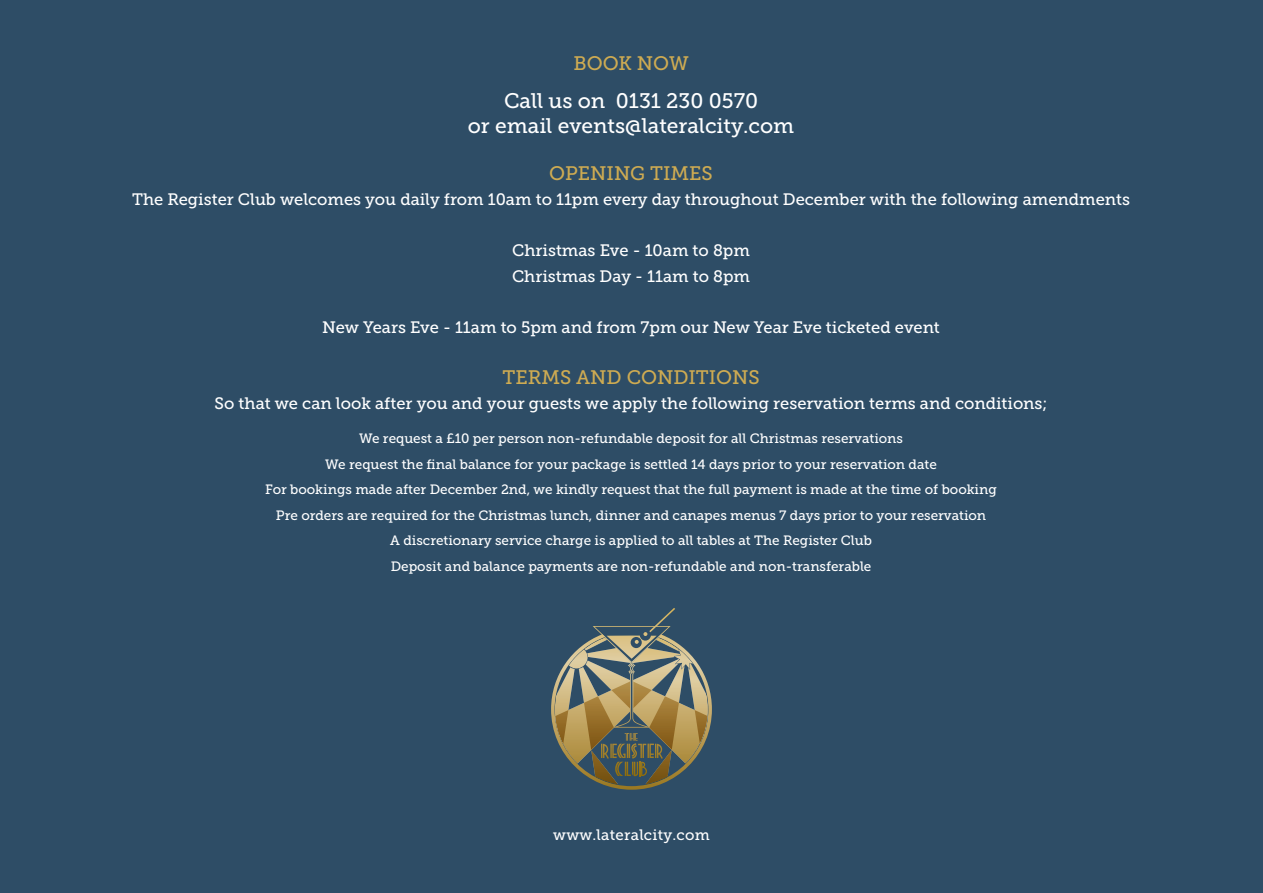
<style>
.page{position:relative;width:1263px;height:893px;background:#2e4d66}
.page>*{position:absolute;margin:0;border:0;box-sizing:border-box;transform-origin:0 0}
.t1{font:21px/25.2px "Museo Slab 500";color:#fff;text-align:center}
.t2{font:19.5px "Museo Slab 500";color:#ceab52}
.t3{font:16.5px/25.5px "Museo Slab 500";color:#fff}
.t4{font:15px "Museo Slab 500";letter-spacing:.02em;color:#fff}
.t5{font:13.5px/25.5px "Museo Slab 500";color:#fff;text-align:center}
</style>
<div class="page">
<svg style="left:551px;top:608px;width:161px;height:182px"></svg>
<h2 class="t2" style="left:573px;top:52px;width:117px">BOOK NOW</h2>
<h1 class="t1" style="left:468px;top:88px;width:328px">Call us on 0131 230 0570<br>or email events@lateralcity.com</h1>
<h2 class="t2" style="left:549px;top:162px;width:165px">OPENING TIMES</h2>
<p class="t3" style="left:132px;top:187px;width:999px">The Register Club welcomes you daily from 10am to 11pm every day throughout December with the following amendments</p>
<p class="t3" style="left:512px;top:238px;width:240px">Christmas Eve - 10am to 8pm<br>Christmas Day - 11am to 8pm</p>
<p class="t3" style="left:322px;top:315px;width:619px">New Years Eve - 11am to 5pm and from 7pm our New Year Eve ticketed event</p>
<h2 class="t2" style="left:502px;top:366px;width:259px">TERMS AND CONDITIONS</h2>
<p class="t3" style="left:215px;top:391px;width:834px">So that we can look after you and your guests we apply the following reservation terms and conditions;</p>
<p class="t5" style="left:265px;top:426px;width:733px">We request a £10 per person non-refundable deposit for all Christmas reservations<br>We request the final balance for your package is settled 14 days prior to your reservation date<br>For bookings made after December 2nd, we kindly request that the full payment is made at the time of booking Pre orders are required for the Christmas lunch, dinner and canapes menus 7 days prior to your reservation<br>A discretionary service charge is applied to all tables at The Register Club<br>Deposit and balance payments are non-refundable and non-transferable</p>
<p class="t4" style="left:553px;top:827px;width:158px">www.lateralcity.com</p>
</div>
